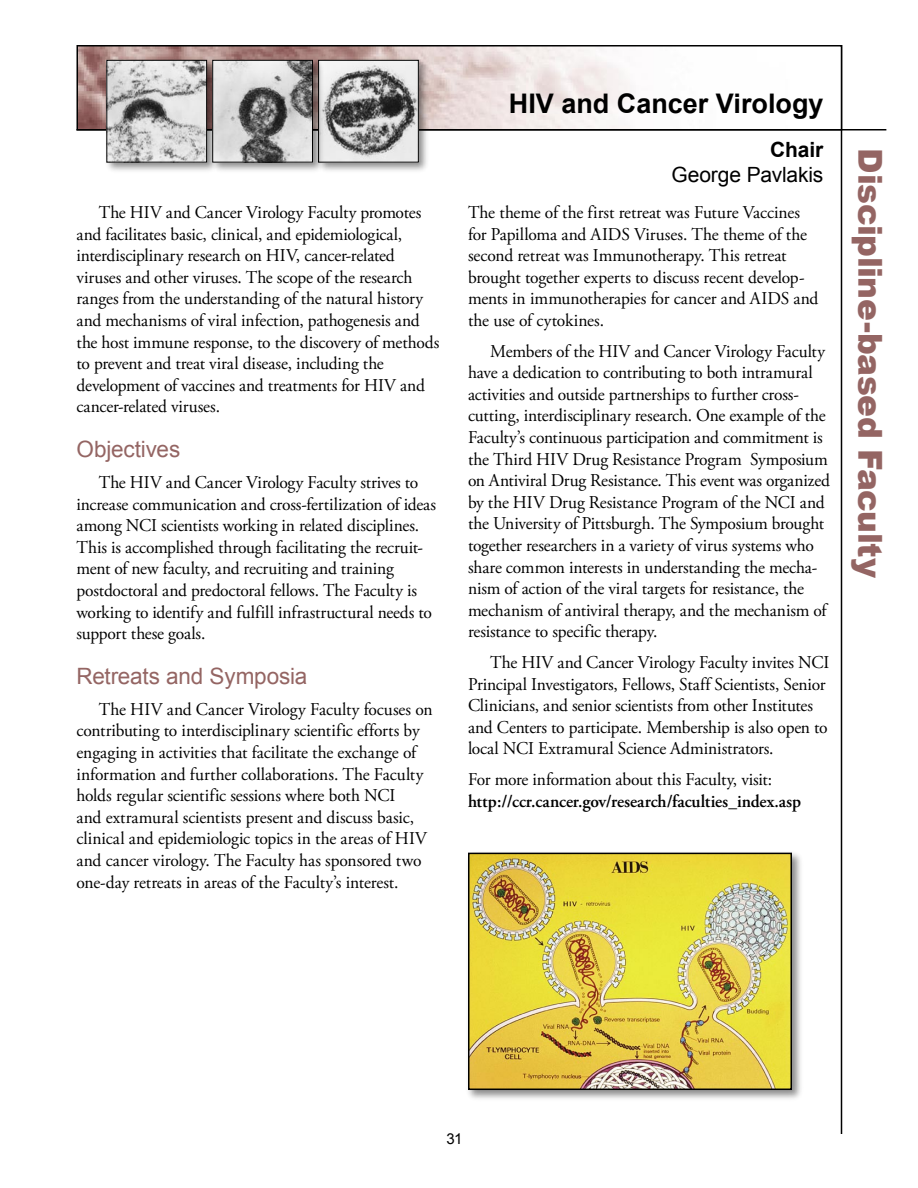
<style>
.page{position:relative;width:918px;height:1188px;background:#fff}
.page>*{position:absolute;margin:0;border:0;box-sizing:border-box;transform-origin:0 0}
.t1{font:900 33px "Arial";letter-spacing:-.015em;color:#946563}
._1_00_-_Faculty_Group_name{font:700 27px "Arial";color:#000}
._3_01_subhead_-_red{font:22.5px "Arial";letter-spacing:-.005em;color:#946563}
._1_02_-_Chair_name{font:21px "Arial";letter-spacing:-.005em;color:#000}
._1_01_-_Chair_title{font:700 21px "Arial";color:#000}
._2_01_-_body_text{font:18px/21.6px "Adobe Garamond Pro";letter-spacing:-.01em;color:#000}
._2_01_-_body_text-2{font:600 18px/21.6px "Adobe Garamond Pro";letter-spacing:-.005em;color:#000}
.t2{font:15px "Arial";color:#000}
.s1{font-weight:400}
</style>
<div class="page">
<hr style="left:841px;top:45px;width:1px;height:1089px;background:#000">
<hr style="left:76px;top:129px;width:810px;height:1px;background:#000">
<img style="left:79px;top:48px;width:553px;height:80px">
<div style="left:76px;top:45px;width:766px;height:86px;border:2px solid #000"></div>
<div style="left:465px;top:850px;width:339px;height:252px;background:#000;opacity:.45"></div>
<img style="left:471px;top:856px;width:318px;height:231px">
<div style="left:468px;top:853px;width:324px;height:237px;border:2px solid #000"></div>
<div style="left:315px;top:57px;width:116px;height:118px;background:#000;opacity:.45"></div>
<img style="left:325px;top:62px;width:92px;height:98px">
<div style="left:318px;top:60px;width:101px;height:102px;border:1px solid #000"></div>
<div style="left:103px;top:57px;width:116px;height:118px;background:#000;opacity:.45"></div>
<img style="left:108px;top:62px;width:97px;height:98px">
<div style="left:106px;top:60px;width:101px;height:102px;border:1px solid #000"></div>
<div style="left:209px;top:57px;width:116px;height:118px;background:#000;opacity:.45"></div>
<img style="left:214px;top:62px;width:97px;height:98px">
<div style="left:212px;top:60px;width:101px;height:102px;border:1px solid #000"></div>
<p class="_2_01_-_body_text" style="left:76px;top:202px;width:364px;text-indent:22px">The HIV and Cancer Virology Faculty promotes and facilitates basic, clinical, and epidemiological, interdisciplinary research on HIV, cancer-related viruses and other viruses. The scope of the research ranges from the understanding of the natural history and mechanisms of viral infection, pathogenesis and the host immune response, to the discovery of methods to prevent and treat viral disease, including the development of vaccines and treatments for HIV and cancer-related viruses.</p>
<p class="_3_01_subhead_-_red" style="left:76px;top:434px;width:105px">Objectives</p>
<p class="_2_01_-_body_text" style="left:76px;top:472px;width:361px;text-indent:22px">The HIV and Cancer Virology Faculty strives to increase communication and cross-fertilization of ideas among NCI scientists working in related disciplines.<br>This is accomplished through facilitating the recruit&shy;ment of new faculty, and recruiting and training postdoctoral and predoctoral fellows. The Faculty is working to identify and fulfill infrastructural needs to support these goals.</p>
<p class="_3_01_subhead_-_red" style="left:76px;top:661px;width:232px">Retreats and Symposia</p>
<p class="_2_01_-_body_text" style="left:76px;top:699px;width:358px;text-indent:22px">The HIV and Cancer Virology Faculty focuses on contributing to interdisciplinary scientific efforts by engaging in activities that facilitate the exchange of information and further collaborations. The Faculty holds regular scientific sessions where both NCI<br>and extramural scientists present and discuss basic, clinical and epidemiologic topics in the areas of HIV and cancer virology. The Faculty has sponsored two one-day retreats in areas of the Faculty’s interest.</p>
<p class="_1_00_-_Faculty_Group_name" style="left:509px;top:84px;width:316px">HIV and Cancer Virology</p>
<p class="_1_01_-_Chair_title" style="left:770px;top:135px;width:55px">Chair</p>
<p class="_1_02_-_Chair_name" style="left:671px;top:161px;width:154px">George Pavlakis</p>
<p class="_2_01_-_body_text" style="left:468px;top:202px;width:352px">The theme of the first retreat was Future Vaccines for Papilloma and AIDS Viruses. The theme of the second retreat was Immunotherapy. This retreat brought together experts to discuss recent develop&shy;ments in immunotherapies for cancer and AIDS and the use of cytokines.</p>
<p class="_2_01_-_body_text" style="left:468px;top:341px;width:364px;text-indent:22px">Members of the HIV and Cancer Virology Faculty have a dedication to contributing to both intramural activities and outside partnerships to further cross&shy;cutting, interdisciplinary research. One example of the Faculty’s continuous participation and commitment is the Third HIV Drug Resistance Program Symposium on Antiviral Drug Resistance. This event was organized by the HIV Drug Resistance Program of the NCI and the University of Pittsburgh. The Symposium brought together researchers in a variety of virus systems who share common interests in understanding the mecha&shy;nism of action of the viral targets for resistance, the mechanism of antiviral therapy, and the mechanism of resistance to specific therapy.</p>
<p class="_2_01_-_body_text" style="left:468px;top:652px;width:363px;text-indent:22px">The HIV and Cancer Virology Faculty invites NCI Principal Investigators, Fellows, Staff Scientists, Senior Clinicians, and senior scientists from other Institutes and Centers to participate. Membership is also open to local NCI Extramural Science Administrators.</p>
<p class="_2_01_-_body_text-2" style="left:468px;top:769px;width:335px"><span class="s1">For more information about this Faculty, visit: </span>http://ccr.cancer.gov/research/faculties_index.asp</p>
<p class="t1" style="left:894px;top:148px;width:431px;rotate:90deg">Discipline-based Faculty</p>
<p class="t2" style="left:446px;top:1129px;width:18px">31</p>
</div>
